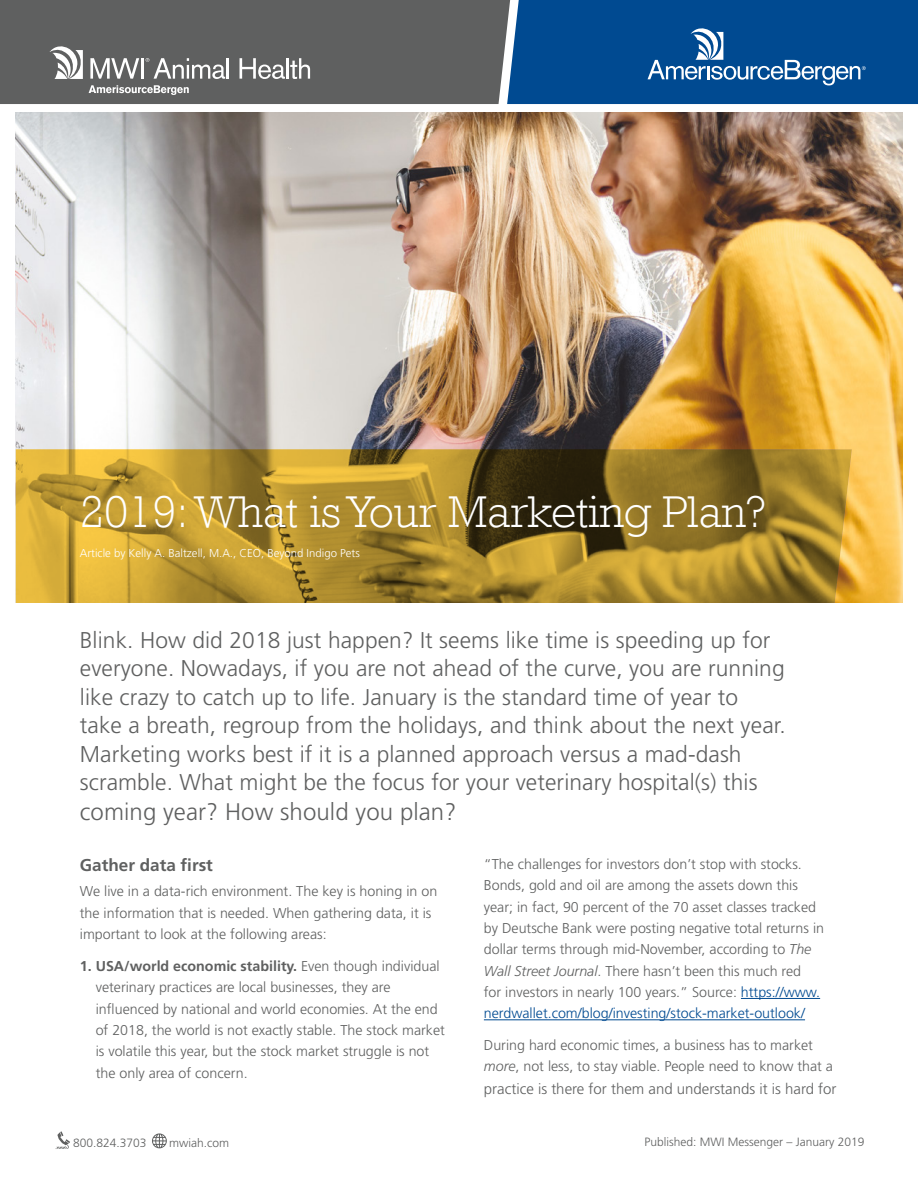
<style>
.page{position:relative;width:918px;height:1188px;background:#fff}
.page>*{position:absolute;margin:0;border:0;box-sizing:border-box;transform-origin:0 0}
.t1{font:300 45.6px "Rockwell";color:#fff}
.t2{font:300 24px "Frutiger";letter-spacing:.005em;color:#5f6060}
.t3{font:300 22.8px/28.5px "Frutiger";letter-spacing:.005em;color:#5f6060}
.t4{font:700 17.1px "Frutiger";color:#5f6060}
.t5{font:300 15px "Frutiger";color:#5f6060}
.t6{font:300 14.25px/21.3px "Frutiger";color:#5f6060}
.t7{font:300 12px "Frutiger";color:#5f6060}
.t8{font:300 11.4px "Frutiger";color:#fff}
.s1{font-weight:700}
.s2{font-style:italic}
.s3{color:#004a91}
</style>
<div class="page">
<hr style="left:741px;top:998px;width:79px;height:1px;background:#004a91">
<hr style="left:484px;top:1019px;width:321px;height:1px;background:#004a91">
<img style="left:16px;top:112px;width:886px;height:491px">
<svg style="left:16px;top:449px;width:836px;height:154px;background:#a4832c"></svg>
<svg style="left:56px;top:1131px;width:14px;height:18px"></svg>
<svg style="left:152px;top:1133px;width:15px;height:15px"></svg>
<div style="left:0;top:0;width:507px;height:104px;background:#5f6060"></div>
<svg style="left:50px;top:46px;width:33px;height:33px"></svg>
<svg style="left:89px;top:85px;width:100px;height:10px"></svg>
<svg style="left:90px;top:58px;width:49px;height:21px"></svg>
<hr style="left:141px;top:58px;width:3px;height:21px;background:#fff">
<svg style="left:146px;top:58px;width:79px;height:21px"></svg>
<hr style="left:227px;top:58px;width:2px;height:21px;background:#fff">
<svg style="left:240px;top:58px;width:70px;height:21px"></svg>
<svg style="left:507px;top:0;width:411px;height:104px;background:#0f5497"></svg>
<h1 class="t1" style="left:80px;top:478px;width:688px">2019: What is Your Marketing Plan?</h1>
<p class="t8" style="left:80px;top:547px;width:281px">Article by Kelly A. Baltzell, M.A., CEO, Beyond Indigo Pets</p>
<p class="t3" style="left:80px;top:626px;width:707px">Blink. How did 2018 just happen? It seems like time is speeding up for everyone. Nowadays, if you are not ahead of the curve, you are running like crazy to catch up to life. January is the standard time of year to take a breath, regroup from the holidays, and think about the next year.<br>Marketing works best if it is a planned approach versus a mad-dash scramble. What might be the focus for your veterinary hospital(s) this</p>
<h2 class="t2" style="left:80px;top:798px;width:378px">coming year? How should you plan?</h2>
<p class="t4" style="left:80px;top:855px;width:135px">Gather data first</p>
<p class="t6" style="left:80px;top:881px;width:359px">We live in a data-rich environment. The key is honing in on the information that is needed. When gathering data, it is important to look at the following areas:</p>
<p class="t6" style="left:96px;top:955px;width:351px;text-indent:-16px"><span class="s1">1. USA/world economic stability.</span> Even though individual veterinary practices are local businesses, they are influenced by national and world economies. At the end of 2018, the world is not exactly stable. The stock market is volatile this year, but the stock market struggle is not the only area of concern.</p>
<p class="t6" style="left:484px;top:853px;width:342px">“The challenges for investors don’t stop with stocks.<br>Bonds, gold and oil are among the assets down this year; in fact, 90 percent of the 70 asset classes tracked by Deutsche Bank were posting negative total returns in dollar terms through mid-November, according to <span class="s2">The Wall Street Journal</span>. There hasn’t been this much red<br>for investors in nearly 100 years.” Source: <span class="s3">https://www. nerdwallet.com/blog/investing/stock-market-outlook/</span></p>
<p class="t6" style="left:484px;top:1034px;width:351px">During hard economic times, a business has to market <span class="s2">more</span>, not less, to stay viable. People need to know that a</p>
<p class="t5" style="left:484px;top:1080px;width:354px">practice is there for them and understands it is hard for</p>
<p class="t7" style="left:73px;top:1136px;width:75px">800.824.3703</p>
<p class="t7" style="left:169px;top:1136px;width:61px">mwiah.com</p>
<p class="t7" style="left:644px;top:1135px;width:222px">Published: MWI Messenger – January 2019</p>
</div>
